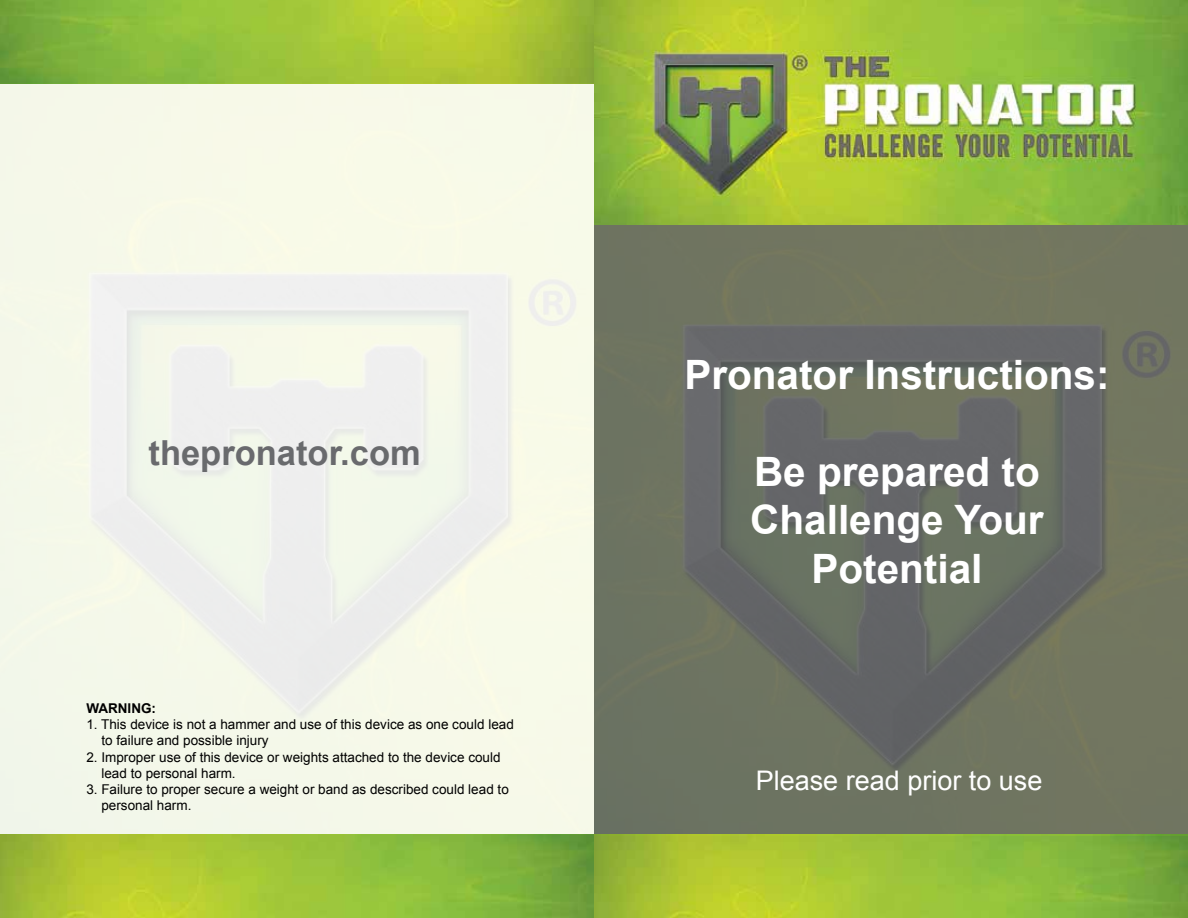
<style>
.page{position:relative;width:1188px;height:918px;background:#fff}
.page>*{position:absolute;margin:0;border:0;box-sizing:border-box;transform-origin:0 0}
.t1{font:700 40.5px/48.6px "Arial";color:#fff;text-align:center}
.t2{font:700 34.5px "Arial";color:#696a6d}
.t3{font:27px "Arial";color:#fff}
.t4{font:13.5px/16.2px "Arial";color:#000}
.t5{font:700 13.5px "Arial";color:#000}
</style>
<div class="page">
<img style="left:594px;top:0;width:594px;height:226px">
<img style="left:0;top:835px;width:1188px;height:83px">
<img style="left:0;top:0;width:594px;height:835px">
<img style="left:594px;top:226px;width:594px;height:610px">
<h2 class="t2" style="left:149px;top:430px;width:274px">thepronator.com</h2>
<p class="t5" style="left:86px;top:699px;width:71px">WARNING:</p>
<p class="t4" style="left:101px;top:716px;width:414px;text-indent:-15px">1. This device is not a hammer and use of this device as one could lead to failure and possible injury</p>
<p class="t4" style="left:101px;top:749px;width:401px;text-indent:-15px">2. Improper use of this device or weights attached to the device could lead to personal harm.</p>
<p class="t4" style="left:101px;top:781px;width:409px;text-indent:-15px">3. Failure to proper secure a weight or band as described could lead to personal harm.</p>
<h1 class="t1" style="left:684px;top:351px;width:427px">Pronator Instructions:</h1>
<h1 class="t1" style="left:750px;top:449px;width:295px">Be prepared to<br>Challenge Your<br>Potential</h1>
<h3 class="t3" style="left:756px;top:763px;width:288px">Please read prior to use</h3>
</div>
